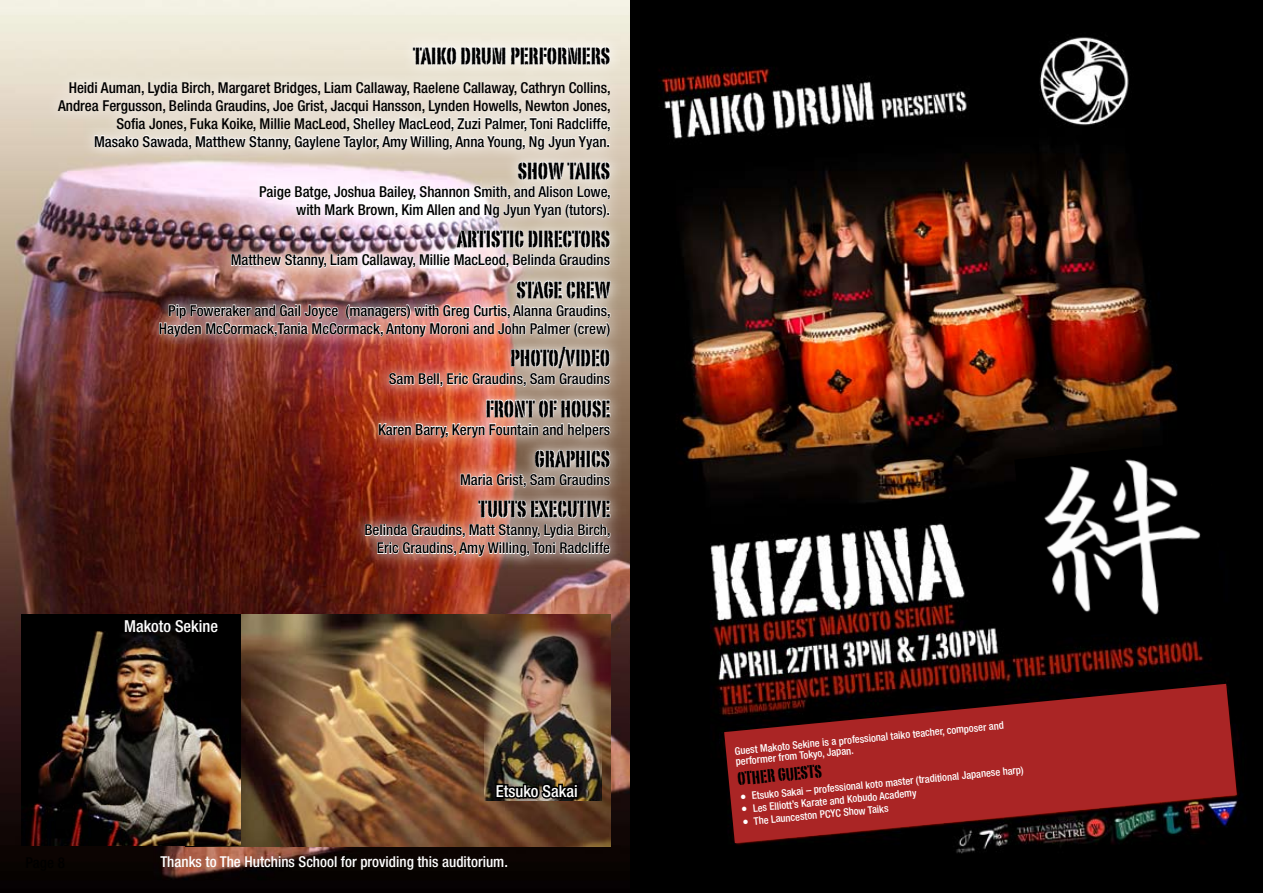
<style>
.page{position:relative;width:1263px;height:893px;background:#fff}
.page>*{position:absolute;margin:0;border:0;box-sizing:border-box;transform-origin:0 0}
.t1{font:27px "Portago ITCTT";color:#000}
.t2{font:21px "Portago ITCTT";color:#000}
.t3{font:500 condensed 16.5px "Helvetica Neue LT Pro";color:#fff}
.t4{font:500 condensed 15px/18px "Helvetica Neue LT Pro";color:#000;text-align:right}
.t5{font:500 condensed 15px "Helvetica Neue LT Pro";color:#fff}
.t6{font:500 condensed 10.5px/12.9px "Helvetica Neue LT Pro";color:#fff}
</style>
<div class="page">
<img style="left:0;top:0;width:1263px;height:893px">
<img style="left:240px;top:614px;width:370px;height:232px">
<img style="left:43px;top:30px;width:583px;height:542px">
<svg style="left:412px;top:0;width:198px;height:72px"></svg>
<img style="left:94px;top:113px;width:517px;height:274px">
<img style="left:378px;top:398px;width:233px;height:91px">
<img style="left:365px;top:497px;width:246px;height:63px">
<img style="left:641px;top:15px;width:612px;height:861px">
<img style="left:1014px;top:441px;width:211px;height:200px">
<img style="left:485px;top:625px;width:116px;height:176px">
<img style="left:22px;top:614px;width:218px;height:232px">
<svg style="left:494px;top:782px;width:84px;height:19px"></svg>
<div style="left:573px;top:787px;width:5px;height:11px;border:3px solid #000"></div>
<svg style="left:724px;top:684px;width:513px;height:159px;fill:#aa2525"></svg>
<div style="left:741px;top:757px;width:289px;height:67px;background:#aa2525"></div>
<h1 class="t1" style="left:413px;top:37px;width:198px">TAIKO DRUM PERFORMERS</h1>
<p class="t4" style="left:58px;top:78px;width:554px">Heidi Auman, Lydia Birch, Margaret Bridges, Liam Callaway, Raelene Callaway, Cathryn Collins, Andrea Fergusson, Belinda Graudins, Joe Grist, Jacqui Hansson, Lynden Howells, Newton Jones, Sofia Jones, Fuka Koike, Millie MacLeod, Shelley MacLeod, Zuzi Palmer, Toni Radcliffe,<br>Masako Sawada, Matthew Stanny, Gaylene Taylor, Amy Willing, Anna Young, Ng Jyun Yyan.</p>
<h1 class="t1" style="left:518px;top:152px;width:94px">SHOW TAIKS</h1>
<p class="t4" style="left:259px;top:182px;width:353px">Paige Batge, Joshua Bailey, Shannon Smith, and Alison Lowe, with Mark Brown, Kim Allen and Ng Jyun Yyan (tutors).</p>
<h1 class="t1" style="left:457px;top:221px;width:155px">ARTISTIC DIRECTORS</h1>
<p class="t4" style="left:231px;top:251px;width:381px">Matthew Stanny, Liam Callaway, Millie MacLeod, Belinda Graudins</p>
<h1 class="t1" style="left:516px;top:271px;width:95px">STAGE CREW</h1>
<p class="t4" style="left:159px;top:301px;width:454px">Pip Foweraker and Gail Joyce (managers) with Greg Curtis, Alanna Graudins,<br>Hayden McCormack,Tania McCormack, Antony Moroni and John Palmer (crew)</p>
<h1 class="t1" style="left:510px;top:340px;width:102px">PHOTO/VIDEO</h1>
<p class="t4" style="left:389px;top:370px;width:223px">Sam Bell, Eric Graudins, Sam Graudins</p>
<h1 class="t1" style="left:486px;top:390px;width:126px">FRONT OF HOUSE</h1>
<p class="t4" style="left:378px;top:420px;width:234px">Karen Barry, Keryn Fountain and helpers</p>
<h1 class="t1" style="left:535px;top:440px;width:77px">GRAPHICS</h1>
<p class="t4" style="left:460px;top:470px;width:152px">Maria Grist, Sam Graudins</p>
<h1 class="t1" style="left:479px;top:491px;width:133px">TUUTS EXECUTIVE</h1>
<p class="t4" style="left:364px;top:521px;width:248px">Belinda Graudins, Matt Stanny, Lydia Birch,<br>Eric Graudins, Amy Willing, Toni Radcliffe</p>
<p class="t3" style="left:124px;top:616px;width:96px">Makoto Sekine</p>
<p class="t3" style="left:496px;top:781px;width:83px">Etsuko Sakai</p>
<p class="t5" style="left:160px;top:853px;width:349px">Thanks to The Hutchins School for providing this auditorium.</p>
<p class="t6" style="left:734px;top:744px;width:272px;line-height:11.2px;rotate:-5deg">Guest Makoto Sekine is a professional taiko teacher, composer and performer from Tokyo, Japan.</p>
<p class="t6" style="left:751px;top:788px;width:275px;rotate:-5deg">Etsuko Sakai – professional koto master (traditional Japanese harp)<br>Les Elliott’s Karate and Kobudo Academy<br>The Launceston PCYC Show Taiks</p>
<h2 class="t2" style="left:736px;top:764px;width:86px;rotate:-5deg">OTHER GUESTS</h2>
</div>
